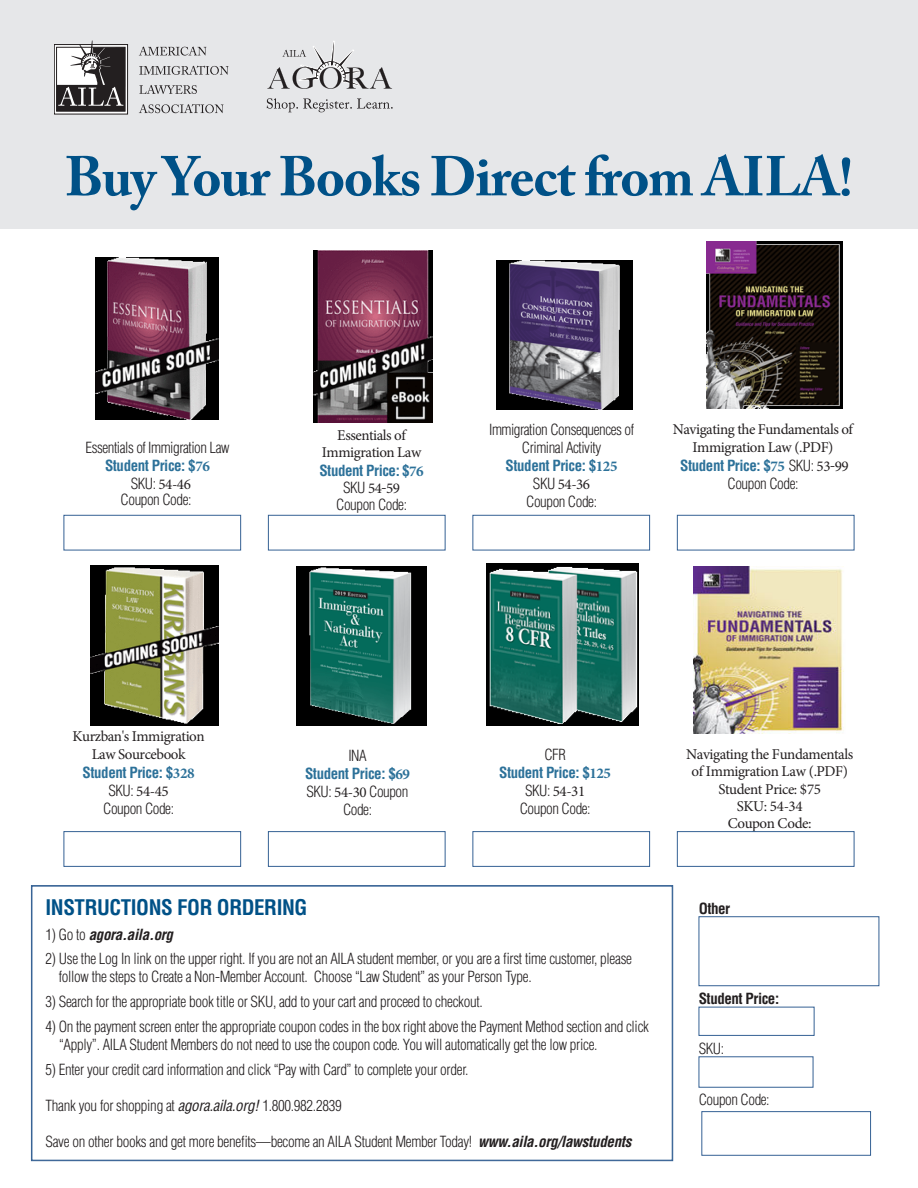
<style>
.page{position:relative;width:918px;height:1188px;background:#fff}
.page>*{position:absolute;margin:0;border:0;box-sizing:border-box;transform-origin:0 0}
.t1{font:700 55.5px "Adobe Caslon Pro";letter-spacing:-.02em;color:#005187}
.t2{font:700 condensed 21px "Helvetica LT Std";letter-spacing:-.02em;color:#005187}
.t3{font:300 condensed 15px/18px "Helvetica LT Std";letter-spacing:-.02em;color:#231f20;text-align:center}
.t4{font:15px/17.2px "Minion Pro";letter-spacing:-.03em;color:#231f20;text-align:center}
.t5{font:700 condensed 15px/18px "Helvetica LT Std";letter-spacing:-.03em;color:#2c7199;text-align:center}
.t6{font:italic 700 condensed 15px "Helvetica LT Std";letter-spacing:-.02em;color:#231f20}
.t7{font:700 condensed 15px "Helvetica LT Std";letter-spacing:-.03em;color:#231f20}
.s1{font-weight:700;color:#2c7199}
.s2{font-family:"Minion Pro";font-weight:700;font-stretch:normal;color:#2c7199}
.s3{font-family:"Helvetica LT Std";font-weight:300;font-stretch:condensed}
.s4{font-family:"Minion Pro";font-weight:400;font-stretch:normal}
.s5{font-family:"Minion Pro";font-stretch:normal}
.s6{font-weight:300;color:#231f20}
.s7{font-weight:300;font-style:normal}
.s8{font-weight:400;font-style:italic}
.s9{font-weight:700;font-style:italic}
</style>
<div class="page">
<div style="left:0;top:0;width:918px;height:228px;background:#e6e7e9"></div>
<svg style="left:31px;top:885px;width:642px;height:276px"></svg>
<div style="left:699px;top:917px;width:180px;height:69px;border:1px solid #356194"></div>
<div style="left:699px;top:1007px;width:115px;height:29px;border:1px solid #356194"></div>
<div style="left:702px;top:1111px;width:169px;height:44px;border:1px solid #356194"></div>
<svg style="left:56px;top:46px;width:70px;height:66px"></svg>
<div style="left:54px;top:44px;width:74px;height:70px;border:1px solid #231f20"></div>
<svg style="left:57px;top:40px;width:68px;height:71px;background:#7a7878"></svg>
<svg style="left:139px;top:46px;width:67px;height:10px"></svg>
<svg style="left:139px;top:66px;width:89px;height:9px"></svg>
<svg style="left:139px;top:85px;width:58px;height:9px"></svg>
<svg style="left:139px;top:104px;width:84px;height:9px"></svg>
<svg style="left:267px;top:41px;width:125px;height:48px"></svg>
<svg style="left:267px;top:98px;width:126px;height:14px"></svg>
<div style="left:64px;top:515px;width:177px;height:35px;border:1px solid #356194"></div>
<div style="left:268px;top:515px;width:177px;height:35px;border:1px solid #356194"></div>
<div style="left:473px;top:515px;width:177px;height:35px;border:1px solid #356194"></div>
<div style="left:677px;top:515px;width:177px;height:35px;border:1px solid #356194"></div>
<div style="left:64px;top:831px;width:177px;height:36px;border:1px solid #356194"></div>
<div style="left:268px;top:831px;width:177px;height:36px;border:1px solid #356194"></div>
<div style="left:473px;top:831px;width:177px;height:36px;border:1px solid #356194"></div>
<div style="left:677px;top:831px;width:177px;height:36px;border:1px solid #356194"></div>
<img style="left:707px;top:241px;width:135px;height:168px">
<img style="left:497px;top:260px;width:135px;height:150px">
<img style="left:297px;top:567px;width:129px;height:159px">
<img style="left:486px;top:563px;width:152px;height:162px">
<img style="left:95px;top:257px;width:123px;height:162px">
<img style="left:313px;top:251px;width:120px;height:171px">
<img style="left:694px;top:567px;width:150px;height:167px">
<img style="left:90px;top:566px;width:129px;height:160px">
<h1 class="t1" style="left:65px;top:144px;width:790px">Buy Your Books Direct from AILA!</h1>
<p class="t3" style="left:85px;top:439px;width:146px">Essentials of Immigration Law<br><span class="s1">Student Price: $</span><span class="s2">76</span></p>
<p class="t4" style="left:131px;top:475px;width:62px"><span class="s3">SKU:</span> 54-46</p>
<p class="t3" style="left:121px;top:491px;width:72px">Coupon Code:</p>
<p class="t4" style="left:322px;top:426px;width:101px">Essentials of<br>Immigration Law</p>
<p class="t3" style="left:319px;top:461px;width:106px;line-height:17.2px"><span class="s1">Student Price: $</span><span class="s2">76<br></span>SKU <span class="s4">54</span>-<span class="s4">59<br></span>Coupon Code:</p>
<p class="t3" style="left:489px;top:421px;width:146px">Immigration Consequences of<br>Criminal Activity<br><span class="s1">Student Price: $</span><span class="s2">125</span></p>
<p class="t4" style="left:533px;top:476px;width:59px"><span class="s3">SKU</span> 54-36</p>
<p class="t3" style="left:526px;top:493px;width:72px">Coupon Code:</p>
<p class="t4" style="left:673px;top:421px;width:182px;line-height:18px">Navigating the Fundamentals of<br>Immigration Law (.PDF)</p>
<p class="t3" style="left:680px;top:457px;width:170px"><span class="s1">Student Price: $</span><span class="s2">75</span> SKU: <span class="s4">53</span>-<span class="s4">99<br></span>Coupon Code:</p>
<p class="t4" style="left:73px;top:727px;width:134px;line-height:18.1px">Kurzban's Immigration<br>Law Sourcebook</p>
<p class="t5" style="left:83px;top:763px;width:113px">Student Price: $<span class="s5">328</span></p>
<p class="t4" style="left:109px;top:782px;width:62px"><span class="s3">SKU:</span> 54-45</p>
<p class="t3" style="left:103px;top:799px;width:72px">Coupon Code:</p>
<p class="t3" style="left:305px;top:746px;width:106px">INA<br><span class="s1">Student Price: $</span><span class="s2">69<br></span>SKU: <span class="s4">54-30</span> Coupon<br>Code:</p>
<p class="t4" style="left:686px;top:746px;width:169px">Navigating the Fundamentals of Immigration Law (.PDF)<br>Student Price: $75<br>SKU: 54-34<br>Coupon Code:</p>
<p class="t5" style="left:499px;top:745px;width:113px"><span class="s6">CFR<br></span>Student Price: $<span class="s5">125</span></p>
<p class="t4" style="left:525px;top:782px;width:62px"><span class="s3">SKU:</span> 54-31</p>
<p class="t3" style="left:520px;top:799px;width:72px">Coupon Code:</p>
<h2 class="t2" style="left:46px;top:894px;width:263px">INSTRUCTIONS FOR ORDERING</h2>
<p class="t6" style="left:46px;top:925px;width:129px"><span class="s7">1) Go to</span> agora.aila.org</p>
<p class="t3" style="left:59px;top:950px;width:575px;text-align:left;text-indent:-13px">2) Use the Log In link on the upper right. If you are not an AILA student member, or you are a first time customer, please follow the steps to Create a Non-Member Account. Choose “Law Student” as your Person Type.</p>
<p class="t3" style="left:46px;top:993px;width:439px">3) Search for the appropriate book title or SKU, add to your cart and proceed to checkout.</p>
<p class="t3" style="left:59px;top:1017px;width:592px;text-align:left;text-indent:-13px">4) On the payment screen enter the appropriate coupon codes in the box right above the Payment Method section and click “Apply”. AILA Student Members do not need to use the coupon code. You will automatically get the low price.</p>
<p class="t3" style="left:46px;top:1060px;width:424px">5) Enter your credit card information and click “Pay with Card” to complete your order.</p>
<p class="t3" style="left:46px;top:1096px;width:298px">Thank you for shopping at <span class="s8">agora.aila.org!</span> 1.800.982.2839</p>
<p class="t3" style="left:46px;top:1132px;width:587px">Save on other books and get more benefits—become an AILA Student Member Today! <span class="s9">www.aila.org/lawstudents</span></p>
<p class="t7" style="left:699px;top:899px;width:33px">Other</p>
<p class="t7" style="left:699px;top:989px;width:82px">Student Price:</p>
<p class="t3" style="left:699px;top:1039px;width:27px">SKU:</p>
<p class="t3" style="left:699px;top:1091px;width:72px">Coupon Code:</p>
</div>
